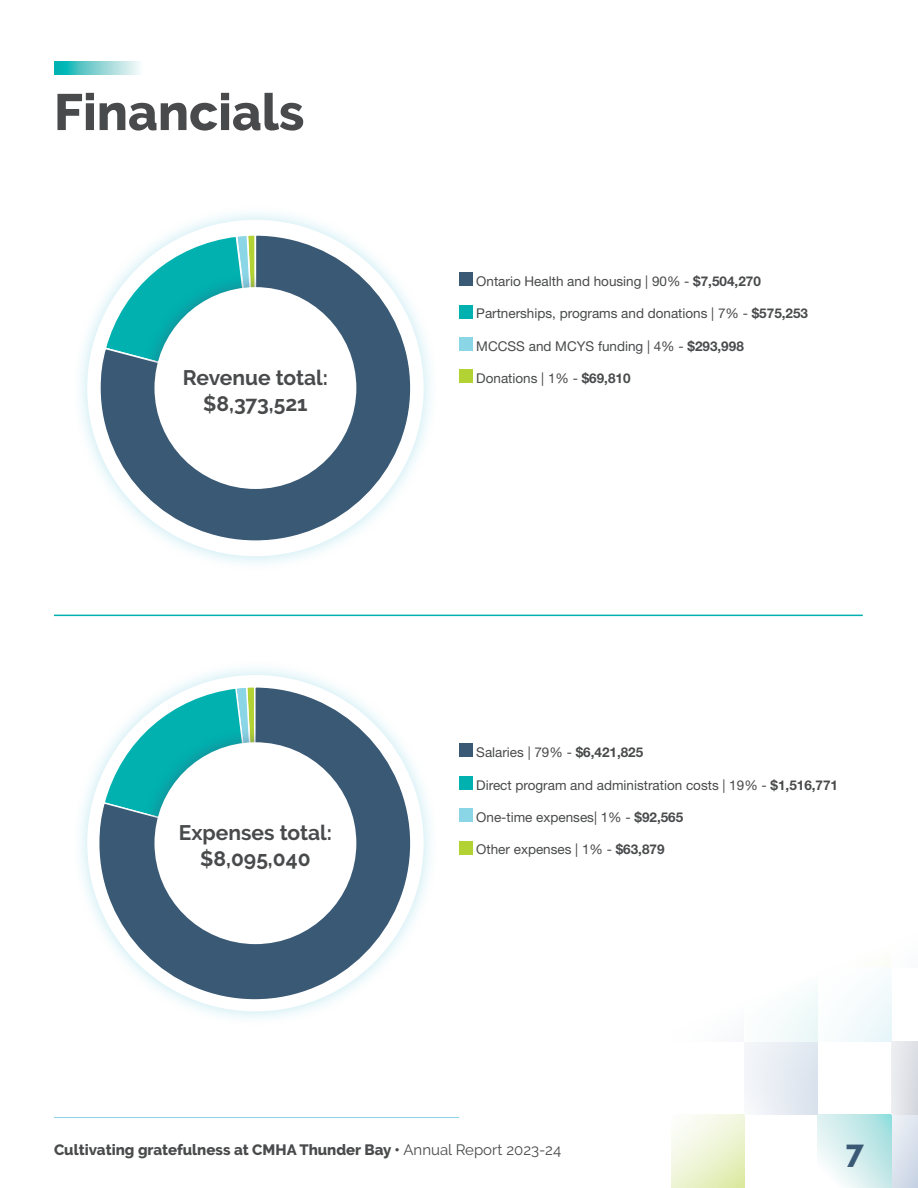
<style>
.page{position:relative;width:918px;height:1188px;background:#fff}
.page>*{position:absolute;margin:0;border:0;box-sizing:border-box;transform-origin:0 0}
.Heading_Title{font:800 51px "Raleway";color:#494a4b}
.t1{font:800 31.5px "Raleway";color:#3a5975}
.Expenses_Title_Text{font:700 21px "Raleway";color:#494a4b}
.t2{font:800 15px "Raleway";color:#494a4b}
.t3{font:13.5px "Helvetica Neue LT Std";color:#494a4b}
.s1{font-weight:700}
.s2{font-weight:400}
</style>
<div class="page">
<hr style="left:54px;top:1117px;width:405px;height:1px;background:#8ad5e6">
<div style="left:891px;top:1115px;width:27px;height:73px;background:linear-gradient(to bottom,#e9edf4,#cfd9e7)"></div>
<svg style="left:818px;top:1115px;width:73px;height:73px;background:#d3edee"></svg>
<svg style="left:671px;top:1115px;width:74px;height:73px;background:#eef4d6"></svg>
<div style="left:818px;top:968px;width:73px;height:73px;background:#f8fcfd"></div>
<div style="left:891px;top:1041px;width:27px;height:74px;background:#e3e4e9"></div>
<div style="left:745px;top:1041px;width:73px;height:74px;background:linear-gradient(to right,#f5f7fa,#dbe3ed)"></div>
<div style="left:745px;top:968px;width:73px;height:73px;background:#fafdfd"></div>
<svg style="left:54px;top:62px;width:86px;height:12px"></svg>
<div style="left:459px;top:272px;width:13px;height:14px;background:#3a5975"></div>
<div style="left:459px;top:305px;width:13px;height:13px;background:#00b1b0"></div>
<div style="left:459px;top:337px;width:13px;height:14px;background:#8ad5e6"></div>
<div style="left:459px;top:370px;width:13px;height:13px;background:#b3d234"></div>
<div style="left:459px;top:744px;width:13px;height:13px;background:#3a5975"></div>
<div style="left:459px;top:776px;width:13px;height:14px;background:#00b1b0"></div>
<div style="left:459px;top:808px;width:13px;height:14px;background:#8ad5e6"></div>
<div style="left:459px;top:841px;width:13px;height:13px;background:#b3d234"></div>
<div style="left:72px;top:205px;width:367px;height:366px;background:#8ad5e6;opacity:.5"></div>
<div style="left:87px;top:220px;width:337px;height:336px;background:#fff;border-radius:50%"></div>
<div style="left:72px;top:660px;width:367px;height:366px;background:#8ad5e6;opacity:.5"></div>
<div style="left:87px;top:675px;width:337px;height:336px;background:#fff;border-radius:50%"></div>
<svg style="left:97px;top:685px;width:315px;height:316px"></svg>
<div style="left:139px;top:727px;width:232px;height:232px;background:#3a5975;opacity:.5"></div>
<div style="left:155px;top:742px;width:201px;height:202px;background:#fff;border-radius:50%"></div>
<hr style="left:54px;top:615px;width:809px;height:1px;background:#00b1b0">
<svg style="left:98px;top:233px;width:314px;height:310px"></svg>
<div style="left:139px;top:272px;width:232px;height:232px;background:#3a5975;opacity:.5"></div>
<div style="left:155px;top:287px;width:201px;height:202px;background:#fff;border-radius:50%"></div>
<p class="Heading_Title" style="left:54px;top:83px;width:252px">Financials</p>
<p class="Expenses_Title_Text" style="left:183px;top:366px;width:147px">Revenue total:</p>
<p class="Expenses_Title_Text" style="left:203px;top:391px;width:106px">$8,373,521</p>
<p class="Expenses_Title_Text" style="left:179px;top:821px;width:155px">Expenses total:</p>
<p class="Expenses_Title_Text" style="left:200px;top:846px;width:112px">$8,095,040</p>
<p class="t3" style="left:476px;top:273px;width:286px">Ontario Health and housing | 90% - <span class="s1">$7,504,270</span></p>
<p class="t3" style="left:476px;top:305px;width:333px">Partnerships, programs and donations | 7% - <span class="s1">$575,253</span></p>
<p class="t3" style="left:476px;top:338px;width:269px">MCCSS and MCYS funding | 4% - <span class="s1">$293,998</span></p>
<p class="t3" style="left:476px;top:370px;width:156px">Donations | 1% - <span class="s1">$69,810</span></p>
<p class="t3" style="left:476px;top:744px;width:169px">Salaries | 79% - <span class="s1">$6,421,825</span></p>
<p class="t3" style="left:476px;top:777px;width:363px">Direct program and administration costs | 19% - <span class="s1">$1,516,771</span></p>
<p class="t3" style="left:476px;top:809px;width:209px">One-time expenses| 1% - <span class="s1">$92,565</span></p>
<p class="t3" style="left:476px;top:841px;width:190px">Other expenses | 1% - <span class="s1">$63,879</span></p>
<p class="t2" style="left:54px;top:1141px;width:509px">Cultivating gratefulness at CMHA Thunder Bay • <span class="s2">Annual Report 2023-24</span></p>
<h2 class="t1" style="left:846px;top:1134px;width:20px">7</h2>
</div>
